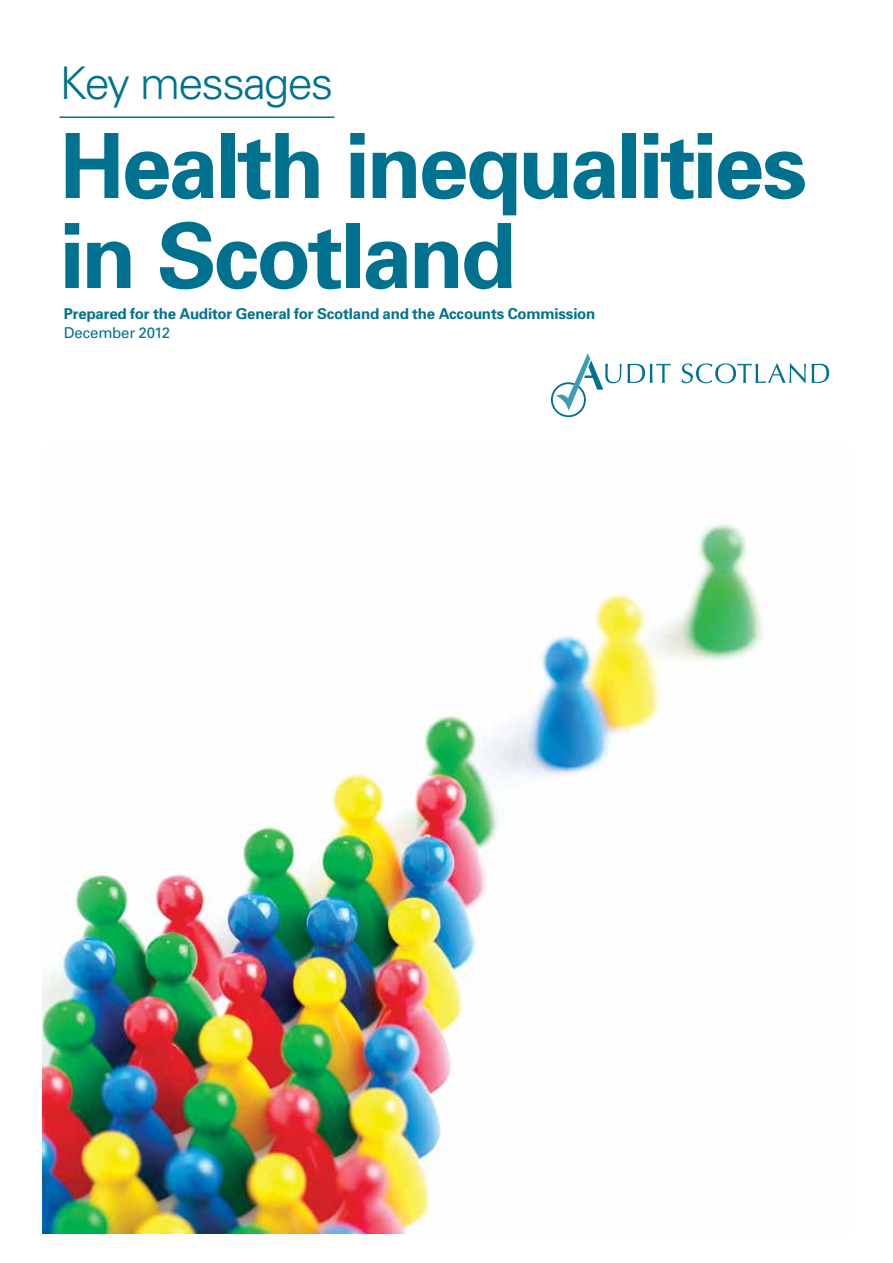
<style>
.page{position:relative;width:893px;height:1263px;background:#fff}
.page>*{position:absolute;margin:0;border:0;box-sizing:border-box;transform-origin:0 0}
.t1{font:700 90px/90px "Univers";letter-spacing:-.035em;color:#00728f}
.t2{font:300 45px "Univers";letter-spacing:-.04em;color:#00728f}
.t3{font:700 15px/19.5px "Univers";letter-spacing:-.015em;color:#00728f}
.s1{font-weight:400}
</style>
<div class="page">
<img style="left:43px;top:524px;width:720px;height:709px">
<hr style="left:60px;top:116px;width:275px;height:2px;background:#00728f">
<div style="left:551px;top:382px;width:35px;height:35px;border:2px solid #00728f;border-radius:50%"></div>
<svg style="left:556px;top:353px;width:115px;height:58px"></svg>
<svg style="left:681px;top:363px;width:125px;height:20px"></svg>
<svg style="left:812px;top:364px;width:17px;height:19px"></svg>
<p class="t2" style="left:60px;top:56px;width:275px">Key messages</p>
<p class="t1" style="left:60px;top:121px;width:749px">Health inequalities in Scotland</p>
<p class="t3" style="left:64px;top:303px;width:533px">Prepared for the Auditor General for Scotland and the Accounts Commission<br><span class="s1">December 2012</span></p>
</div>
